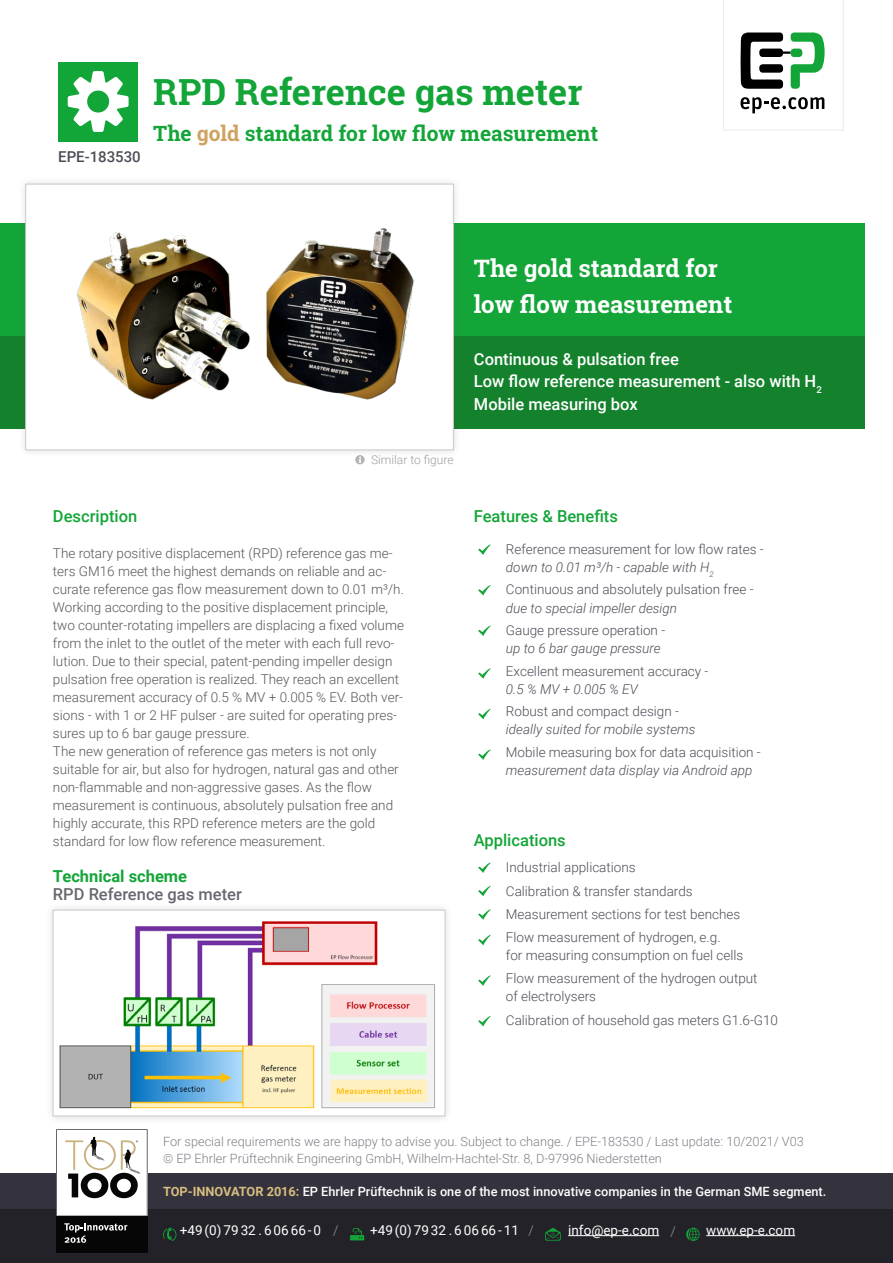
<style>
.page{position:relative;width:893px;height:1263px;background:#fff}
.page>*{position:absolute;margin:0;border:0;box-sizing:border-box;transform-origin:0 0}
.t1{font:700 36px "Roboto Slab";color:#13a538}
.t2{font:700 24px/36px "Roboto Slab";color:#fff}
.t3{font:700 21px "Roboto Slab";color:#13a538}
.t4{font:500 16.5px/22.5px "Roboto";color:#fff}
.t5{font:500 16.5px "Roboto";color:#13a538}
.t6{font:500 16.5px "Roboto";color:#6b6771}
.t7{font:700 16.5px "Roboto";color:#13a538}
.t8{font:500 15px "Roboto";color:#4d4d58}
.t9{font:300 13.5px/18px "Roboto";color:#575756}
.t10{font:300 13.5px/23.2px "Roboto";color:#4d4d58}
.t11{font:italic 300 13.5px "Roboto";color:#4d4d58}
.t12{font:13.5px "Roboto";color:#fff}
.t13{font:300 12.75px/16.5px "Roboto";color:#837e87}
.t14{font:500 12.75px "Roboto";color:#fff}
.t15{font:300 12px "Roboto";color:#9d9d9c}
.s1{color:#cea25f}
.s2{font-style:italic}
.s3{font-weight:700;color:#d8bd80}
.s4{font-weight:300;color:#9d989f}
</style>
<div class="page">
<div style="left:45px;top:902px;width:408px;height:222px;background:#4d4d58;opacity:.2"></div>
<img style="left:55px;top:912px;width:388px;height:202px">
<div style="left:53px;top:910px;width:392px;height:206px;border:1px solid #cbc8cd"></div>
<img style="left:57px;top:918px;width:382px;height:193px">
<div style="left:0;top:1174px;width:893px;height:38px;background:#34333d"></div>
<div style="left:0;top:325px;width:865px;height:104px;background:#14822c"></div>
<div style="left:0;top:223px;width:865px;height:113px;background:#13a538"></div>
<div style="left:0;top:1210px;width:893px;height:53px;background:#232228"></div>
<svg style="left:56px;top:1129px;width:91px;height:87px"></svg>
<div style="left:56px;top:1216px;width:91px;height:36px;background:#070606"></div>
<svg style="left:64px;top:1223px;width:64px;height:20px"></svg>
<svg style="left:163px;top:1227px;width:13px;height:14px"></svg>
<svg style="left:350px;top:1228px;width:14px;height:12px"></svg>
<svg style="left:545px;top:1228px;width:16px;height:12px"></svg>
<hr style="left:568px;top:1235px;width:91px;height:1px;background:#fff">
<svg style="left:686px;top:1227px;width:14px;height:14px"></svg>
<hr style="left:706px;top:1235px;width:89px;height:1px;background:#fff">
<svg style="left:723px;top:0;width:121px;height:131px"></svg>
<div style="left:58px;top:62px;width:80px;height:79px;background:#12a537"></div>
<svg style="left:68px;top:71px;width:61px;height:61px"></svg>
<svg style="left:355px;top:458px;width:10px;height:6px"></svg>
<svg style="left:478px;top:544px;width:12px;height:11px"></svg>
<svg style="left:478px;top:585px;width:12px;height:10px"></svg>
<svg style="left:478px;top:625px;width:12px;height:11px"></svg>
<svg style="left:478px;top:668px;width:12px;height:11px"></svg>
<svg style="left:478px;top:709px;width:12px;height:10px"></svg>
<svg style="left:478px;top:749px;width:12px;height:11px"></svg>
<svg style="left:478px;top:862px;width:12px;height:11px"></svg>
<svg style="left:478px;top:886px;width:12px;height:10px"></svg>
<svg style="left:478px;top:909px;width:12px;height:11px"></svg>
<svg style="left:478px;top:935px;width:12px;height:10px"></svg>
<svg style="left:478px;top:975px;width:12px;height:11px"></svg>
<svg style="left:478px;top:1016px;width:12px;height:10px"></svg>
<div style="left:18px;top:176px;width:443px;height:282px;background:#4d4d58;opacity:.2"></div>
<div style="left:26px;top:184px;width:428px;height:266px;background:#fff;border:1px solid #cbc8cd"></div>
<img style="left:53px;top:228px;width:392px;height:222px">
<p class="t8" style="left:58px;top:146px;width:84px">EPE-183530</p>
<h1 class="t1" style="left:153px;top:67px;width:431px">RPD Reference gas meter</h1>
<h3 class="t3" style="left:153px;top:119px;width:446px">The <span class="s1">gold</span> standard for low flow measurement</h3>
<p class="t15" style="left:371px;top:451px;width:84px">Similar to figure</p>
<h2 class="t2" style="left:474px;top:250px;width:260px">The gold standard for low flow measurement</h2>
<p class="t4" style="left:474px;top:347px;width:349px">Continuous &amp; pulsation free<br>Low flow reference measurement - also with H<sub>2<br></sub>Mobile measuring box</p>
<p class="t5" style="left:53px;top:505px;width:86px">Description</p>
<p class="t9" style="left:53px;top:544px;width:353px">The rotary positive displacement (RPD) reference gas me&shy;ters GM16 meet the highest demands on reliable and ac&shy;curate reference gas flow measurement down to 0.01 m³/h.<br>Working according to the positive displacement principle, two counter-rotating impellers are displacing a fixed volume from the inlet to the outlet of the meter with each full revo&shy;lution. Due to their special, patent-pending impeller design pulsation free operation is realized. They reach an excellent measurement accuracy of 0.5 % MV + 0.005 % EV. Both ver&shy;sions - with 1 or 2 HF pulser - are suited for operating pres&shy;sures up to 6 bar gauge pressure.<br>The new generation of reference gas meters is not only suitable for air, but also for hydrogen, natural gas and other non-flammable and non-aggressive gases. As the flow measurement is continuous, absolutely pulsation free and highly accurate, this RPD reference meters are the gold standard for low flow reference measurement.</p>
<p class="t7" style="left:53px;top:865px;width:136px">Technical scheme</p>
<p class="t6" style="left:53px;top:883px;width:190px">RPD Reference gas meter</p>
<p class="t5" style="left:474px;top:505px;width:146px">Features &amp; Benefits</p>
<p class="t10" style="left:506px;top:539px;width:259px;line-height:18.1px">Reference measurement for low flow rates - <span class="s2">down to 0.01 m³/h - capable with H</span><sub>2</sub></p>
<p class="t10" style="left:506px;top:577px;width:249px">Continuous and absolutely pulsation free -</p>
<p class="t11" style="left:506px;top:598px;width:173px">due to special impeller design</p>
<p class="t10" style="left:506px;top:618px;width:161px">Gauge pressure operation -</p>
<p class="t11" style="left:506px;top:639px;width:156px">up to 6 bar gauge pressure</p>
<p class="t10" style="left:506px;top:659px;width:204px">Excellent measurement accuracy -</p>
<p class="t11" style="left:506px;top:679px;width:133px">0.5 % MV + 0.005 % EV</p>
<p class="t10" style="left:506px;top:699px;width:175px">Robust and compact design -</p>
<p class="t11" style="left:506px;top:720px;width:191px">ideally suited for mobile systems</p>
<p class="t10" style="left:506px;top:740px;width:256px">Mobile measuring box for data acquisition -</p>
<p class="t11" style="left:506px;top:761px;width:248px">measurement data display via Android app</p>
<p class="t5" style="left:474px;top:829px;width:93px">Applications</p>
<p class="t10" style="left:506px;top:855px;width:236px">Industrial applications<br>Calibration &amp; transfer standards Measurement sections for test benches Flow measurement of hydrogen, e.g.</p>
<p class="t10" style="left:506px;top:944px;width:253px;line-height:22.4px">for measuring consumption on fuel cells<br>Flow measurement of the hydrogen output</p>
<p class="t10" style="left:506px;top:983px;width:274px;line-height:24px">of electrolysers<br>Calibration of household gas meters G1.6-G10</p>
<p class="t13" style="left:163px;top:1133px;width:642px">For special requirements we are happy to advise you. Subject to change. / EPE-183530 / Last update: 10/2021/ V03 © EP Ehrler Prüftechnik Engineering GmbH, Wilhelm-Hachtel-Str. 8, D-97996 Niederstetten</p>
<p class="t14" style="left:163px;top:1182px;width:665px"><span class="s3">TOP-INNOVATOR 2016:</span> EP Ehrler Prüftechnik is one of the most innovative companies in the German SME segment.</p>
<p class="t12" style="left:180px;top:1220px;width:160px">+49 (0) 79 32 . 6 06 66 - 0 <span class="s4">/</span></p>
<p class="t12" style="left:370px;top:1220px;width:165px">+49 (0) 79 32 . 6 06 66 - 11 <span class="s4">/</span></p>
<p class="t12" style="left:568px;top:1220px;width:109px">info@ep-e.com <span class="s4">/</span></p>
<p class="t12" style="left:706px;top:1220px;width:90px">www.ep-e.com</p>
</div>
